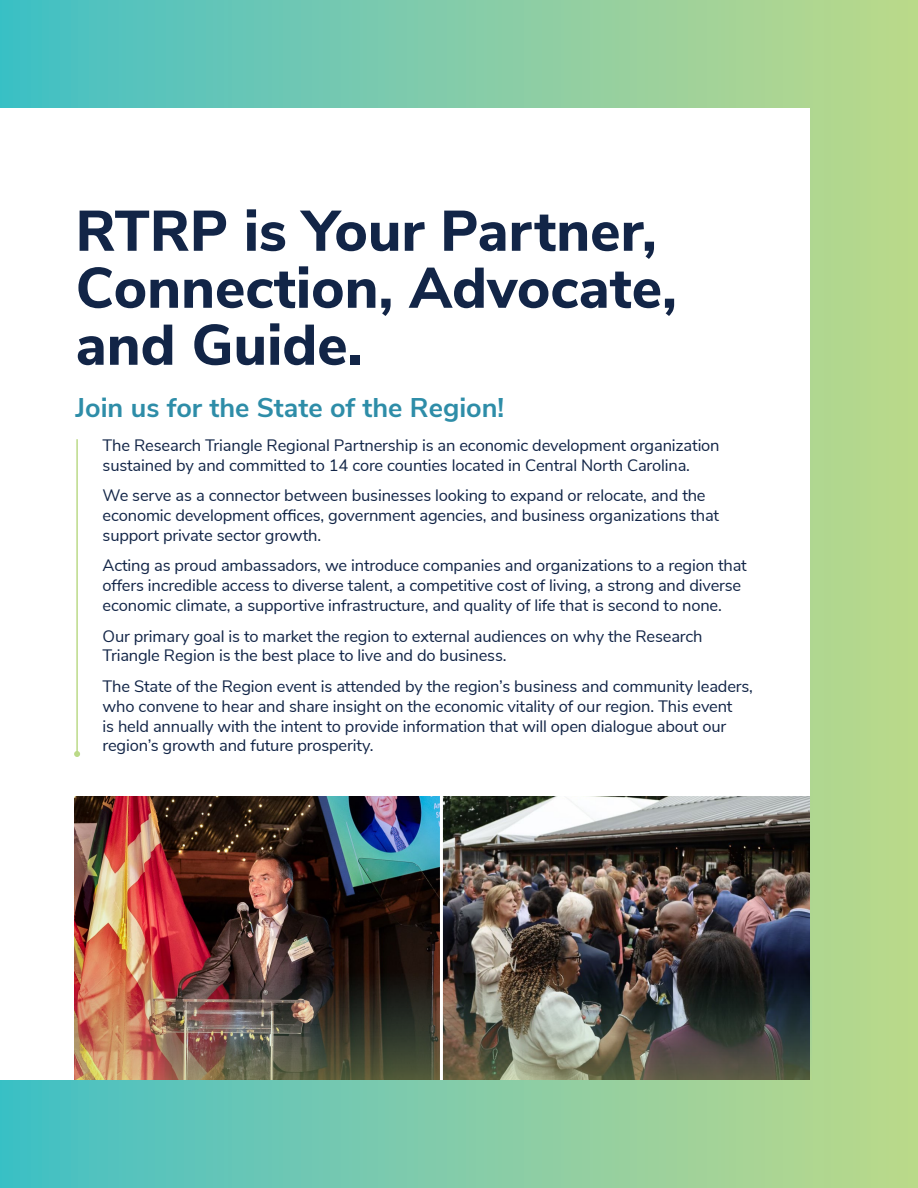
<style>
.page{position:relative;width:918px;height:1188px;background:#fff}
.page>*{position:absolute;margin:0;border:0;box-sizing:border-box;transform-origin:0 0}
.t1{font:800 57px/57px "Nunito Sans";color:#122547}
.t2{font:700 27px "Nunito Sans";color:#2e8da8}
.t3{font:16.5px/19.8px "Nunito Sans";letter-spacing:-.01em;color:#122547}
</style>
<div class="page">
<div style="left:0;top:0;width:918px;height:1188px;background:linear-gradient(to right,#44bfc6,#bfd98b)"></div>
<div style="left:0;top:108px;width:810px;height:972px;background:#fff"></div>
<img style="left:74px;top:796px;width:736px;height:171px">
<hr style="left:76px;top:439px;width:2px;height:315px;background:#bbda88">
<svg style="left:74px;top:751px;width:6px;height:6px"></svg>
<img style="left:74px;top:967px;width:737px;height:113px">
<hr style="left:440px;top:793px;width:3px;height:287px;background:#fff">
<h1 class="t1" style="left:76px;top:199px;width:603px">RTRP is Your Partner,<br>Connection, Advocate, and Guide.</h1>
<h2 class="t2" style="left:76px;top:388px;width:430px">Join us for the State of the Region!</h2>
<p class="t3" style="left:103px;top:434px;width:619px">The Research Triangle Regional Partnership is an economic development organization sustained by and committed to 14 core counties located in Central North Carolina.</p>
<p class="t3" style="left:103px;top:484px;width:618px">We serve as a connector between businesses looking to expand or relocate, and the economic development offices, government agencies, and business organizations that support private sector growth.</p>
<p class="t3" style="left:103px;top:555px;width:646px">Acting as proud ambassadors, we introduce companies and organizations to a region that offers incredible access to diverse talent, a competitive cost of living, a strong and diverse economic climate, a supportive infrastructure, and quality of life that is second to none.</p>
<p class="t3" style="left:103px;top:625px;width:601px">Our primary goal is to market the region to external audiences on why the Research<br>Triangle Region is the best place to live and do business.</p>
<p class="t3" style="left:103px;top:675px;width:652px">The State of the Region event is attended by the region’s business and community leaders, who convene to hear and share insight on the economic vitality of our region. This event<br>is held annually with the intent to provide information that will open dialogue about our region’s growth and future prosperity.</p>
</div>
